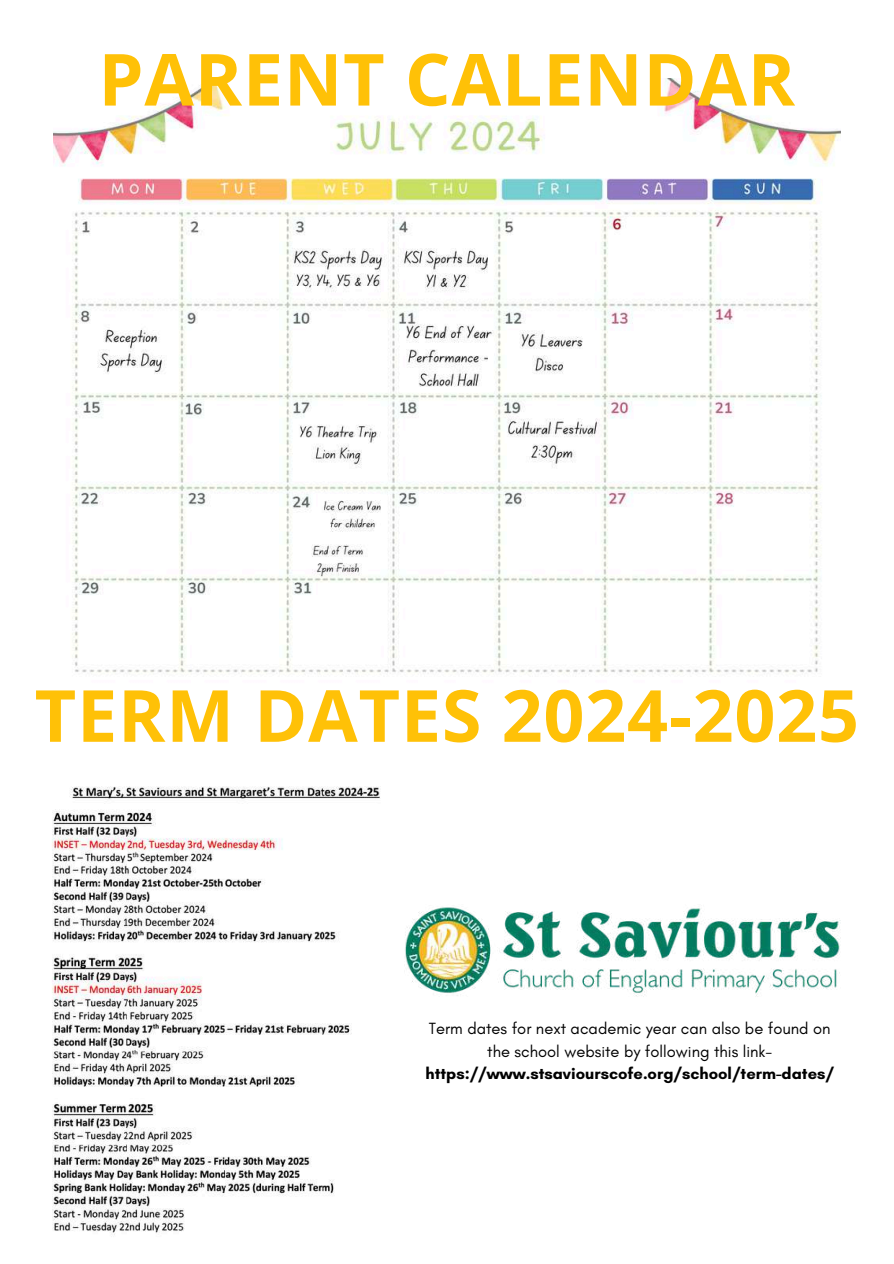
<style>
.page{position:relative;width:894px;height:1264px;background:#fff}
.page>*{position:absolute;margin:0;border:0;box-sizing:border-box;transform-origin:0 0}
.t1{font:700 71.85px "Open Sans";letter-spacing:.01em;color:#ffc107}
.t2{font:16.5px/22.5px "Glacial Indifference";color:#000;text-align:center}
.t3{font:700 16.5px "Glacial Indifference";color:#000}
</style>
<div class="page">
<img style="left:53px;top:79px;width:787px;height:594px">
<img style="left:52px;top:786px;width:328px;height:449px">
<img style="left:405px;top:907px;width:435px;height:90px">
<h1 class="t1" style="left:98px;top:29px;width:698px">PARENT CALENDAR</h1>
<h1 class="t1" style="left:35px;top:665px;width:825px">TERM DATES 2024-2025</h1>
<p class="t2" style="left:429px;top:1017px;width:403px">Term dates for next academic year can also be found on the school website by following this link-</p>
<p class="t3" style="left:425px;top:1063px;width:410px">https://www.stsaviourscofe.org/school/term-dates/</p>
</div>
